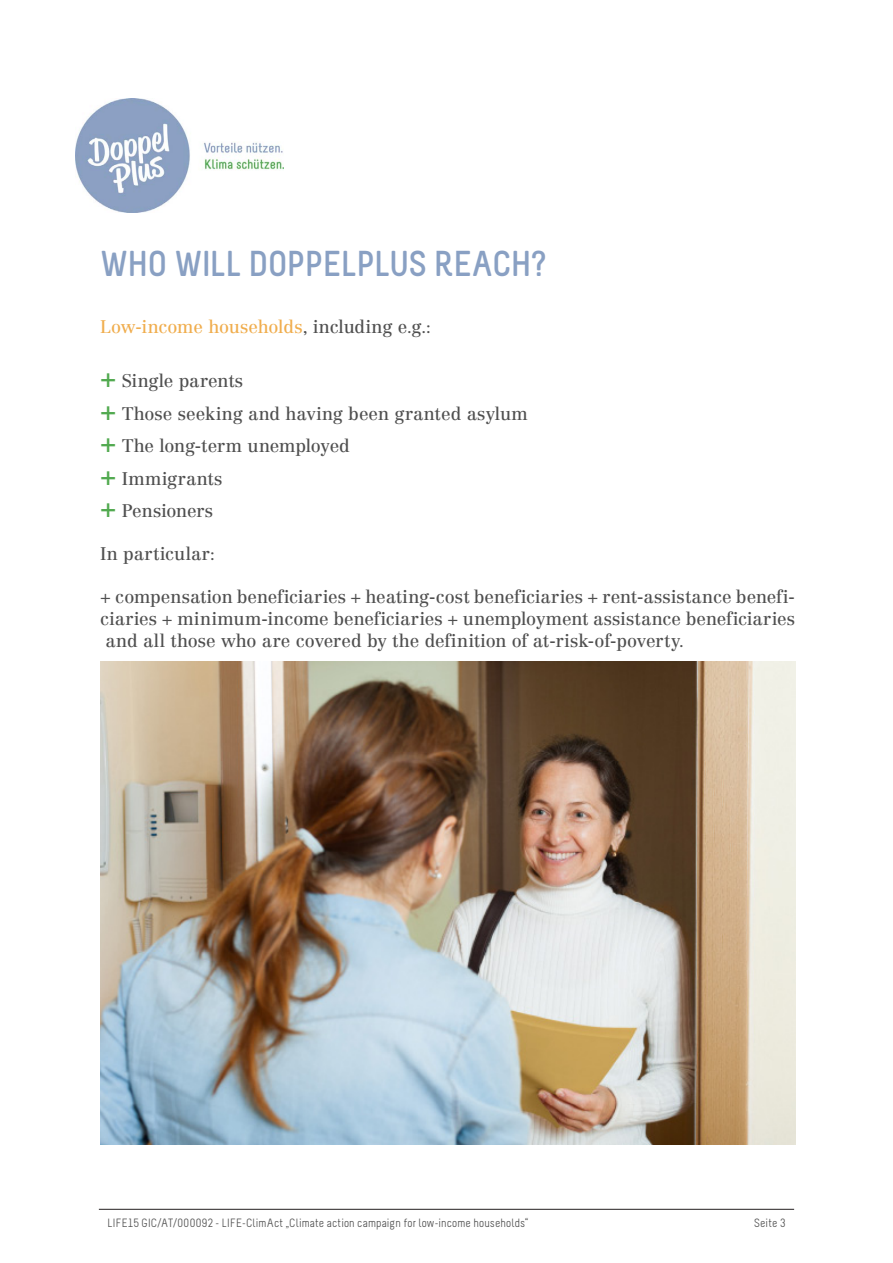
<style>
.page{position:relative;width:893px;height:1263px;background:#fff}
.page>*{position:absolute;margin:0;border:0;box-sizing:border-box;transform-origin:0 0}
.Fließtext{font:700 36px "Melbourne";letter-spacing:-.005em;color:#89a0c3}
.Fließtext-2{font:18px/21.6px "Centennial";letter-spacing:-.005em;color:#4f4f4f;text-align:justify}
.Fließtext-3{font:18px "Centennial";letter-spacing:-.01em;color:#f0ad4d}
.Fließtext-4{font:18px "Centennial";letter-spacing:.02em;color:#4f4f4f}
.t1{font:12px "Melbourne";letter-spacing:.01em;color:#4f4f4f}
.s1{color:#4f4f4f}
.s2{font-weight:700;font-size:27px;color:#52aa50}
</style>
<div class="page">
<hr style="left:99px;top:1209px;width:695px;height:1px;background:#231f20">
<img style="left:100px;top:661px;width:695px;height:484px">
<img style="left:75px;top:99px;width:208px;height:114px">
<p class="Fließtext" style="left:100px;top:244px;width:448px">WHO WILL DOPPELPLUS REACH?</p>
<p class="Fließtext-3" style="left:100px;top:316px;width:332px">Low-income households<span class="s1">, including e.g.:</span></p>
<p class="Fließtext-2" style="left:100px;top:370px;width:145px"><span class="s2">+</span> Single parents</p>
<p class="Fließtext-2" style="left:100px;top:403px;width:429px"><span class="s2">+</span> Those seeking and having been granted asylum</p>
<p class="Fließtext-2" style="left:100px;top:435px;width:251px"><span class="s2">+</span> The long-term unemployed</p>
<p class="Fließtext-4" style="left:100px;top:467px;width:124px"><span class="s2">+</span> Immigrants</p>
<p class="Fließtext-2" style="left:100px;top:500px;width:115px"><span class="s2">+</span> Pensioners</p>
<p class="Fließtext-4" style="left:100px;top:543px;width:116px">In particular:</p>
<p class="Fließtext-2" style="left:100px;top:586px;width:696px">+ compensation beneficiaries + heating-cost beneficiaries + rent-assistance benefi&shy;ciaries + minimum-income beneficiaries + unemployment assistance beneficiaries and all those who are covered by the definition of at-risk-of-poverty.</p>
<p class="t1" style="left:107px;top:1217px;width:422px">LIFE15 GIC/AT/000092 - LIFE-ClimAct „Climate action campaign for low-income households“</p>
<p class="t1" style="left:754px;top:1217px;width:33px">Seite 3</p>
</div>
